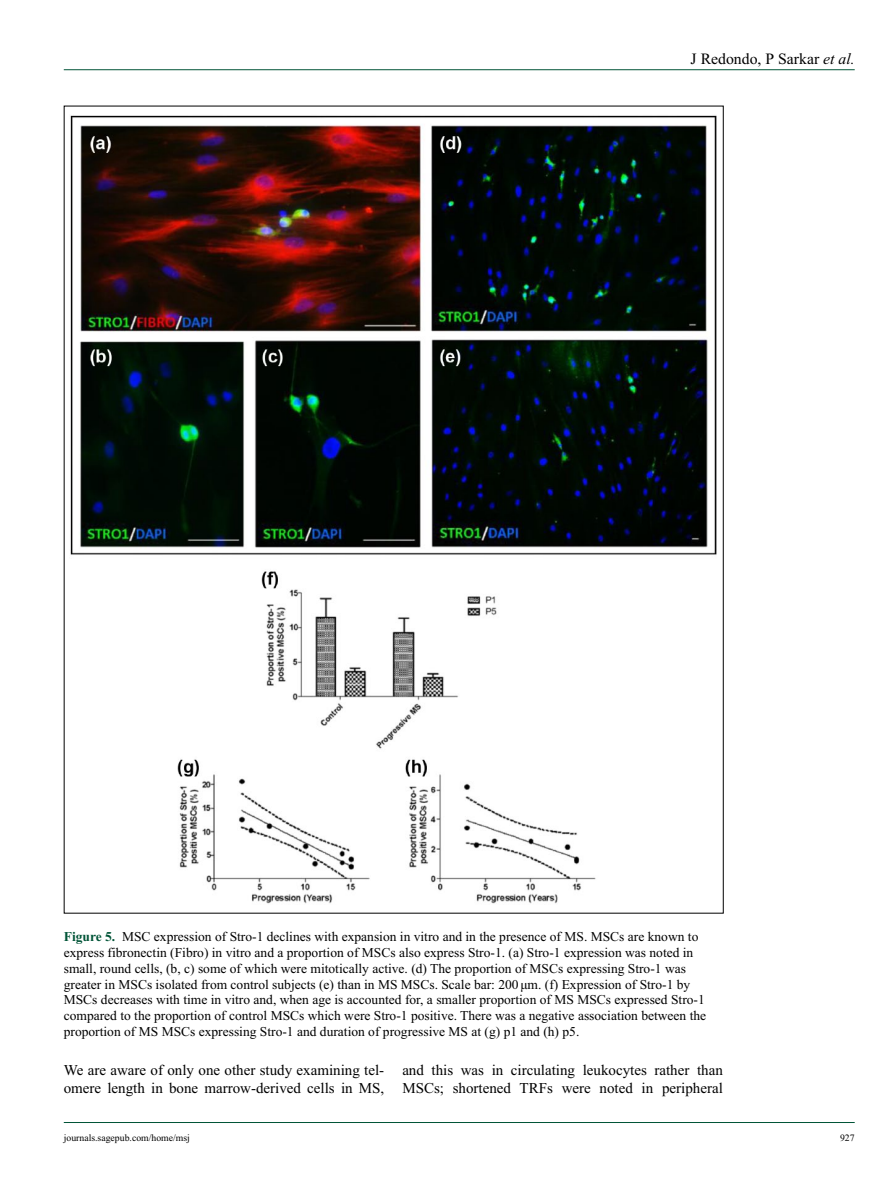
<style>
.page{position:relative;width:893px;height:1191px;background:#fff}
.page>*{position:absolute;margin:0;border:0;box-sizing:border-box;transform-origin:0 0}
.t1{font:15.75px "Times New Roman";color:#000}
.t2{font:15px/18px "Times New Roman";color:#000}
.t3{font:13.5px/15.8px "Times New Roman";color:#000}
.t4{font:9.75px "Times New Roman";color:#000}
.s1{font-style:italic}
.s2{font-weight:700;color:#005437}
</style>
<div class="page">
<hr style="left:64px;top:69px;width:791px;height:1px;background:#005437">
<hr style="left:64px;top:1122px;width:791px;height:1px;background:#005437">
<img style="left:70px;top:115px;width:647px;height:789px">
<p class="t1" style="left:691px;top:50px;width:166px">J Redondo, P Sarkar <span class="s1">et al.</span></p>
<p class="t3" style="left:64px;top:929px;width:644px"><span class="s2">Figure 5.</span> MSC expression of Stro-1 declines with expansion in vitro and in the presence of MS. MSCs are known to express fibronectin (Fibro) in vitro and a proportion of MSCs also express Stro-1. (a) Stro-1 expression was noted in small, round cells, (b, c) some of which were mitotically active. (d) The proportion of MSCs expressing Stro-1 was greater in MSCs isolated from control subjects (e) than in MS MSCs. Scale bar: 200µm. (f) Expression of Stro-1 by MSCs decreases with time in vitro and, when age is accounted for, a smaller proportion of MS MSCs expressed Stro-1 compared to the proportion of control MSCs which were Stro-1 positive. There was a negative association between the proportion of MS MSCs expressing Stro-1 and duration of progressive MS at (g) p1 and (h) p5.</p>
<p class="t2" style="left:64px;top:1060px;width:322px">We are aware of only one other study examining tel&shy;omere length in bone marrow-derived cells in MS,</p>
<p class="t2" style="left:402px;top:1060px;width:322px">and this was in circulating leukocytes rather than<br>MSCs; shortened TRFs were noted in peripheral</p>
<p class="t4" style="left:64px;top:1132px;width:128px">journals.sagepub.com/home/msj</p>
<p class="t4" style="left:840px;top:1132px;width:16px">927</p>
</div>
